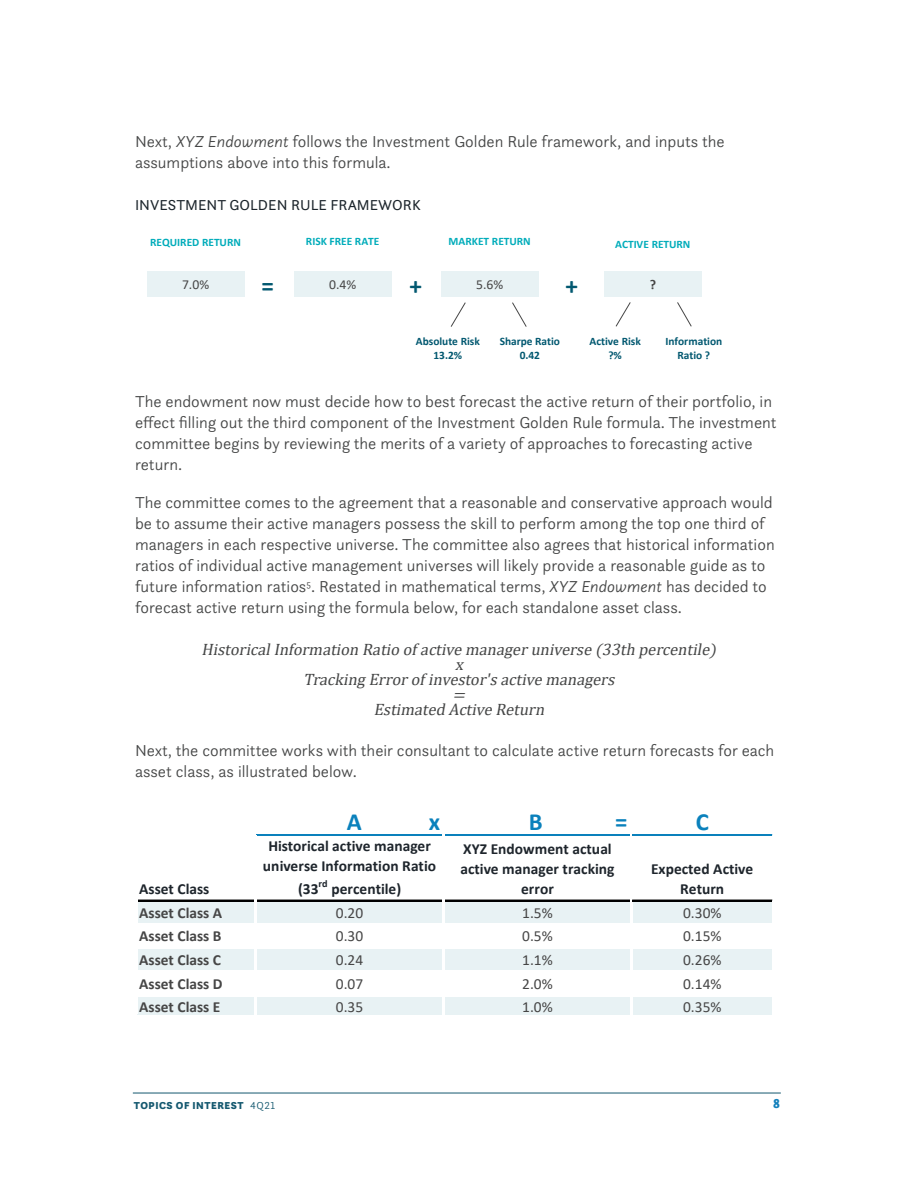
<style>
.page{position:relative;width:918px;height:1188px;background:#fff}
.page>*{position:absolute;margin:0;border:0;box-sizing:border-box;transform-origin:0 0}
.t1{font:700 25.05px "Calibri";color:#025870}
.t2{font:700 24.75px "Calibri";color:#0a81bc}
.Normal_text{font:300 16.5px/21px "Questa Sans";color:#454646}
.Normal_text-2{font:italic 16.5px "Cambria Math";color:#454646}
.t3{font:700 15.45px/20.2px "Calibri";color:#1e252c;text-align:center}
.t4{font:15.45px "Calibri";color:#464646}
.t5{font:700 15.45px "Calibri";color:#464646}
.Exhibit_Title{font:15px "Questa Sans";color:#1a232a}
.t6{font:13.65px "Calibri";color:#464646}
.t7{font:700 13.65px "Calibri";color:#464646}
.t8{font:900 13.5px "Questa Sans";color:#1280bc;scale:.95 1}
.t9{font:700 11.4px/14px "Calibri";color:#025870;text-align:center}
.t10{font:700 11.4px "Calibri";color:#00acba}
.t11{font:900 10.5px "Questa Sans";letter-spacing:.05em;color:#14586f}
.t12{font:700 10.2px "Calibri";color:#1e252c}
.s1{font-style:italic}
.s2{font-weight:300}
</style>
<div class="page">
<hr style="left:133px;top:1093px;width:648px;height:1px;background:#14586f">
<div style="left:147px;top:272px;width:97px;height:25px;background:#e8f2f4"></div>
<div style="left:294px;top:272px;width:97px;height:25px;background:#e8f2f4"></div>
<div style="left:441px;top:272px;width:97px;height:25px;background:#e8f2f4"></div>
<div style="left:604px;top:272px;width:97px;height:25px;background:#e8f2f4"></div>
<svg style="left:615px;top:302px;width:16px;height:25px"></svg>
<svg style="left:677px;top:302px;width:15px;height:25px"></svg>
<svg style="left:450px;top:302px;width:16px;height:25px"></svg>
<svg style="left:512px;top:302px;width:15px;height:25px"></svg>
<div style="left:137px;top:901px;width:637px;height:23px;background:#e8f2f4"></div>
<div style="left:137px;top:948px;width:637px;height:24px;background:#e8f2f4"></div>
<div style="left:137px;top:995px;width:637px;height:19px;background:#e8f2f4"></div>
<hr style="left:257px;top:835px;width:185px;height:1px;background:#0a81bc">
<hr style="left:445px;top:835px;width:185px;height:1px;background:#0a81bc">
<hr style="left:138px;top:900px;width:116px;height:1px;background:#000">
<hr style="left:257px;top:900px;width:185px;height:1px;background:#000">
<hr style="left:445px;top:900px;width:185px;height:1px;background:#000">
<hr style="left:442px;top:810px;width:3px;height:204px;background:#fff">
<hr style="left:630px;top:810px;width:3px;height:204px;background:#fff">
<hr style="left:135px;top:835px;width:3px;height:179px;background:#fff">
<hr style="left:254px;top:835px;width:3px;height:179px;background:#fff">
<hr style="left:772px;top:835px;width:3px;height:179px;background:#fff">
<hr style="left:633px;top:835px;width:139px;height:1px;background:#0a81bc">
<hr style="left:633px;top:900px;width:139px;height:1px;background:#000">
<hr style="left:138px;top:923px;width:637px;height:3px;background:#fff">
<hr style="left:138px;top:946px;width:637px;height:3px;background:#fff">
<hr style="left:138px;top:970px;width:637px;height:3px;background:#fff">
<hr style="left:138px;top:994px;width:637px;height:3px;background:#fff">
<p class="Normal_text" style="left:135px;top:131px;width:591px">Next, <span class="s1">XYZ Endowment</span> follows the Investment Golden Rule framework, and inputs the assumptions above into this formula.</p>
<p class="Exhibit_Title" style="left:135px;top:195px;width:287px">INVESTMENT GOLDEN RULE FRAMEWORK</p>
<p class="t10" style="left:150px;top:234px;width:92px">REQUIRED RETURN</p>
<p class="t10" style="left:306px;top:233px;width:75px">RISK FREE RATE</p>
<p class="t10" style="left:449px;top:233px;width:84px">MARKET RETURN</p>
<p class="t10" style="left:615px;top:236px;width:77px">ACTIVE RETURN</p>
<p class="t6" style="left:182px;top:275px;width:29px">7.0%</p>
<p class="t1" style="left:262px;top:268px;width:14px">=</p>
<p class="t6" style="left:329px;top:275px;width:29px">0.4%</p>
<p class="t1" style="left:409px;top:268px;width:14px">+</p>
<p class="t6" style="left:476px;top:275px;width:29px">5.6%</p>
<p class="t1" style="left:566px;top:268px;width:14px">+</p>
<p class="t7" style="left:650px;top:275px;width:8px">?</p>
<p class="t9" style="left:416px;top:334px;width:66px">Absolute Risk<br>13.2%</p>
<p class="t9" style="left:500px;top:334px;width:62px">Sharpe Ratio<br>0.42</p>
<p class="t9" style="left:590px;top:334px;width:53px">Active Risk ?%</p>
<p class="t9" style="left:665px;top:334px;width:59px">Information<br>Ratio ?</p>
<p class="Normal_text" style="left:135px;top:390px;width:643px">The endowment now must decide how to best forecast the active return of their portfolio, in effect filling out the third component of the Investment Golden Rule formula. The investment committee begins by reviewing the merits of a variety of approaches to forecasting active return.</p>
<p class="Normal_text" style="left:135px;top:492px;width:641px">The committee comes to the agreement that a reasonable and conservative approach would be to assume their active managers possess the skill to perform among the top one third of managers in each respective universe. The committee also agrees that historical information ratios of individual active management universes will likely provide a reasonable guide as to future information ratios<sup>5</sup>. Restated in mathematical terms, <span class="s1">XYZ Endowment</span> has decided to forecast active return using the formula below, for each standalone asset class.</p>
<p class="Normal_text-2" style="left:202px;top:640px;width:532px">HistoricalInformationRatioofactivemanageruniverse(33thpercentile)</p>
<p class="Normal_text-2" style="left:455px;top:655px;width:26px">x</p>
<p class="Normal_text-2" style="left:303px;top:670px;width:329px">TrackingErrorofinvestor'sactivemanagers</p>
<p class="Normal_text-2" style="left:453px;top:685px;width:30px">=</p>
<p class="Normal_text-2" style="left:374px;top:700px;width:188px">EstimatedActiveReturn</p>
<p class="Normal_text" style="left:135px;top:740px;width:641px">Next, the committee works with their consultant to calculate active return forecasts for each asset class, as illustrated below.</p>
<p class="t2" style="left:347px;top:805px;width:16px">A</p>
<p class="t2" style="left:429px;top:805px;width:13px">x</p>
<p class="t2" style="left:529px;top:805px;width:15px">B</p>
<p class="t2" style="left:615px;top:805px;width:14px">=</p>
<p class="t2" style="left:696px;top:805px;width:15px">C</p>
<p class="t3" style="left:139px;top:879px;width:72px">Asset Class</p>
<p class="t3" style="left:263px;top:836px;width:175px">Historical active manager universe Information Ratio</p>
<p class="t3" style="left:298px;top:879px;width:22px">(33</p>
<p class="t12" style="left:319px;top:876px;width:11px">rd</p>
<p class="t3" style="left:331px;top:879px;width:71px">percentile)</p>
<p class="t3" style="left:461px;top:838px;width:156px">XYZ Endowment actual active manager tracking error</p>
<p class="t3" style="left:651px;top:859px;width:104px">Expected Active<br>Return</p>
<p class="t5" style="left:139px;top:902px;width:84px">Asset Class A</p>
<p class="t4" style="left:336px;top:902px;width:29px">0.20</p>
<p class="t4" style="left:522px;top:902px;width:32px">1.5%</p>
<p class="t4" style="left:683px;top:902px;width:40px">0.30%</p>
<p class="t5" style="left:139px;top:925px;width:84px">Asset Class B</p>
<p class="t4" style="left:336px;top:926px;width:29px">0.30</p>
<p class="t4" style="left:522px;top:926px;width:32px">0.5%</p>
<p class="t4" style="left:683px;top:926px;width:40px">0.15%</p>
<p class="t5" style="left:139px;top:949px;width:83px">Asset Class C</p>
<p class="t4" style="left:336px;top:949px;width:29px">0.24</p>
<p class="t4" style="left:522px;top:949px;width:32px">1.1%</p>
<p class="t4" style="left:683px;top:949px;width:40px">0.26%</p>
<p class="t5" style="left:139px;top:973px;width:85px">Asset Class D</p>
<p class="t4" style="left:336px;top:973px;width:29px">0.07</p>
<p class="t4" style="left:522px;top:973px;width:32px">2.0%</p>
<p class="t4" style="left:683px;top:973px;width:40px">0.14%</p>
<p class="t5" style="left:139px;top:996px;width:83px">Asset Class E</p>
<p class="t4" style="left:336px;top:996px;width:29px">0.35</p>
<p class="t4" style="left:522px;top:996px;width:32px">1.0%</p>
<p class="t4" style="left:683px;top:996px;width:40px">0.35%</p>
<p class="t11" style="left:134px;top:1099px;width:143px">TOPICS OF INTEREST <span class="s2">4Q21</span></p>
<p class="t8" style="left:773px;top:1095px;width:9px">8</p>
</div>
